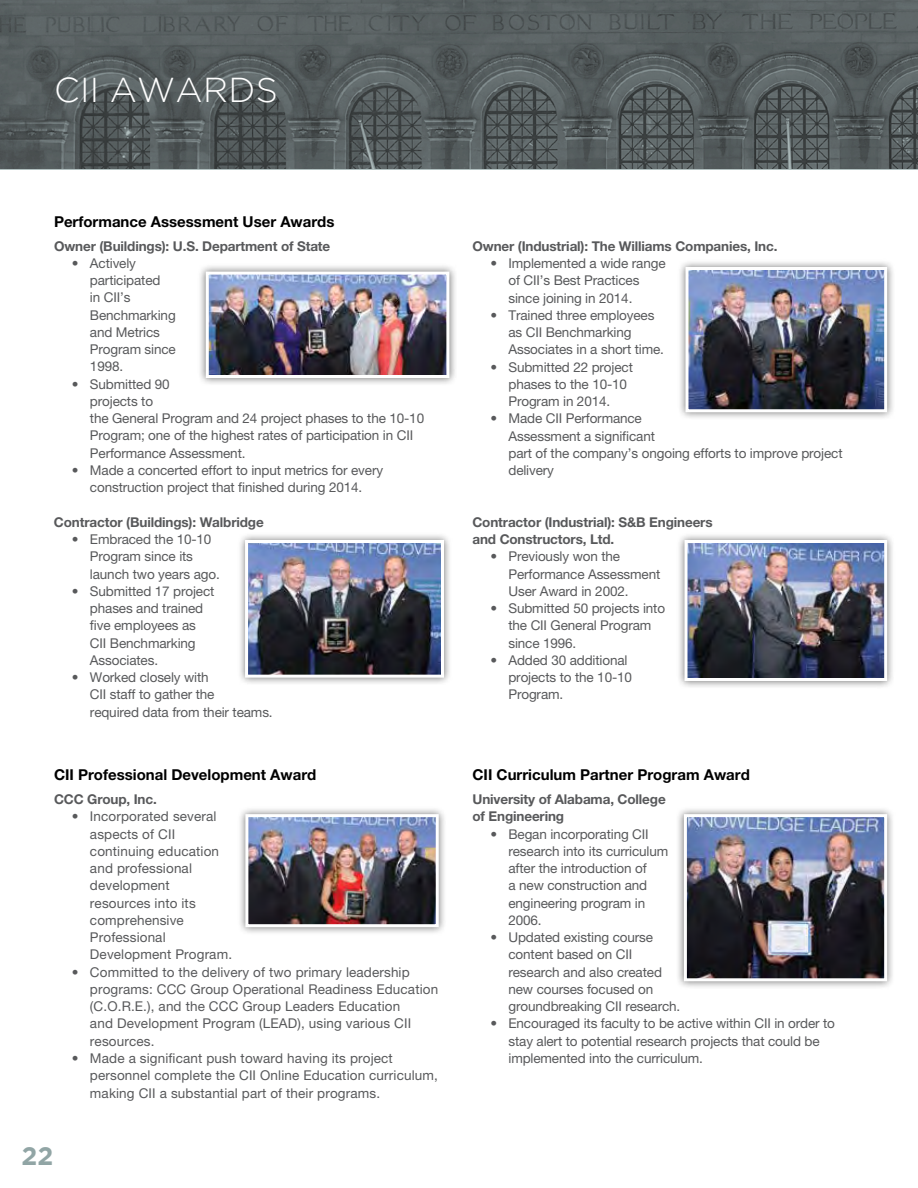
<style>
.page{position:relative;width:918px;height:1188px;background:#fff}
.page>*{position:absolute;margin:0;border:0;box-sizing:border-box;transform-origin:0 0}
.t1{font:300 34.5px "Gotham";letter-spacing:.01em;color:#fff}
.t2{font:700 25.5px "Gotham";color:#91a5a5}
.t3{font:700 15px "Helvetica Neue LT Pro";color:#000}
.t4{font:13.5px/17.2px "Helvetica Neue LT Pro";letter-spacing:-.01em;color:#58595b}
.t5{font:13.5px/17.2px "Helvetica Neue LT Pro";letter-spacing:.01em;color:#58595b}
.t6{font:700 13.5px/17.2px "Helvetica Neue LT Pro";letter-spacing:-.01em;color:#58595b}
</style>
<div class="page">
<svg style="left:0;top:0;width:918px;height:169px;background:#555c5d"></svg>
<div style="left:198px;top:263px;width:259px;height:123px;background:#000;opacity:.55"></div>
<img style="left:204px;top:270px;width:247px;height:110px">
<div style="left:677px;top:259px;width:218px;height:161px;background:#000;opacity:.55"></div>
<img style="left:684px;top:266px;width:205px;height:148px">
<div style="left:237px;top:532px;width:215px;height:154px;background:#000;opacity:.55"></div>
<img style="left:244px;top:538px;width:202px;height:141px">
<div style="left:676px;top:532px;width:220px;height:157px;background:#000;opacity:.55"></div>
<img style="left:683px;top:538px;width:206px;height:144px">
<div style="left:237px;top:806px;width:210px;height:129px;background:#000;opacity:.55"></div>
<img style="left:244px;top:813px;width:196px;height:116px">
<div style="left:676px;top:806px;width:219px;height:183px;background:#000;opacity:.55"></div>
<img style="left:682px;top:813px;width:207px;height:170px">
<h1 class="t1" style="left:54px;top:71px;width:225px">CII AWARDS</h1>
<p class="t3" style="left:54px;top:212px;width:282px">Performance Assessment User Awards</p>
<p class="t6" style="left:54px;top:237px;width:278px">Owner (Buildings): U.S. Department of State</p>
<p class="t4" style="left:90px;top:254px;width:87px;text-indent:-18px">• Actively participated<br>in CII’s<br>Benchmarking and Metrics<br>Program since<br>1998.</p>
<p class="t4" style="left:90px;top:375px;width:336px;text-indent:-18px">• Submitted 90<br>projects to<br>the General Program and 24 project phases to the 10-10<br>Program; one of the highest rates of participation in CII<br>Performance Assessment.</p>
<p class="t4" style="left:72px;top:461px;width:313px;text-align:center">• Made a concerted effort to input metrics for every construction project that finished during 2014.</p>
<p class="t6" style="left:54px;top:513px;width:211px">Contractor (Buildings): Walbridge</p>
<p class="t4" style="left:90px;top:530px;width:131px;text-indent:-18px">• Embraced the 10-10<br>Program since its launch two years ago.</p>
<p class="t4" style="left:90px;top:582px;width:126px;text-indent:-18px">• Submitted 17 project phases and trained five employees as<br>CII Benchmarking<br>Associates.</p>
<p class="t4" style="left:90px;top:668px;width:184px;text-indent:-18px">• Worked closely with<br>CII staff to gather the<br>required data from their teams.</p>
<p class="t3" style="left:54px;top:766px;width:264px">CII Professional Development Award</p>
<p class="t6" style="left:54px;top:790px;width:104px">CCC Group, Inc.</p>
<p class="t5" style="left:90px;top:808px;width:144px;text-indent:-18px">• Incorporated several aspects of CII continuing education and professional development resources into its comprehensive<br>Professional<br>Development Program.</p>
<p class="t5" style="left:90px;top:963px;width:350px;text-indent:-18px">• Committed to the delivery of two primary leadership programs: CCC Group Operational Readiness Education (C.O.R.E.), and the CCC Group Leaders Education<br>and Development Program (LEAD), using various CII resources.</p>
<p class="t5" style="left:90px;top:1049px;width:349px;text-indent:-18px">• Made a significant push toward having its project personnel complete the CII Online Education curriculum, making CII a substantial part of their programs.</p>
<h2 class="t2" style="left:22px;top:1141px;width:33px">22</h2>
<p class="t6" style="left:472px;top:237px;width:306px">Owner (Industrial): The Williams Companies, Inc.</p>
<p class="t4" style="left:508px;top:254px;width:159px;text-indent:-18px">• Implemented a wide range of CII’s Best Practices since joining in 2014.</p>
<p class="t4" style="left:508px;top:306px;width:157px;text-indent:-18px">• Trained three employees as CII Benchmarking<br>Associates in a short time.</p>
<p class="t4" style="left:508px;top:358px;width:126px;text-indent:-18px">• Submitted 22 project phases to the 10-10<br>Program in 2014.</p>
<p class="t4" style="left:508px;top:410px;width:336px;text-indent:-18px">• Made CII Performance<br>Assessment a significant<br>part of the company’s ongoing efforts to improve project delivery</p>
<p class="t6" style="left:472px;top:513px;width:242px">Contractor (Industrial): S&amp;B Engineers and Constructors, Ltd.</p>
<p class="t4" style="left:508px;top:548px;width:153px;text-indent:-18px">• Previously won the<br>Performance Assessment<br>User Award in 2002.</p>
<p class="t4" style="left:508px;top:599px;width:158px;text-indent:-18px">• Submitted 50 projects into the CII General Program since 1996.</p>
<p class="t4" style="left:508px;top:651px;width:125px;text-indent:-18px">• Added 30 additional projects to the 10-10<br>Program.</p>
<p class="t3" style="left:472px;top:766px;width:279px">CII Curriculum Partner Program Award</p>
<p class="t6" style="left:472px;top:790px;width:195px">University of Alabama, College of Engineering</p>
<p class="t4" style="left:508px;top:825px;width:161px;text-indent:-18px">• Began incorporating CII research into its curriculum after the introduction of<br>a new construction and engineering program in<br>2006.</p>
<p class="t4" style="left:508px;top:929px;width:173px;text-indent:-18px">• Updated existing course content based on CII research and also created new courses focused on groundbreaking CII research.</p>
<p class="t4" style="left:508px;top:1015px;width:328px;text-indent:-18px">• Encouraged its faculty to be active within CII in order to stay alert to potential research projects that could be implemented into the curriculum.</p>
</div>
